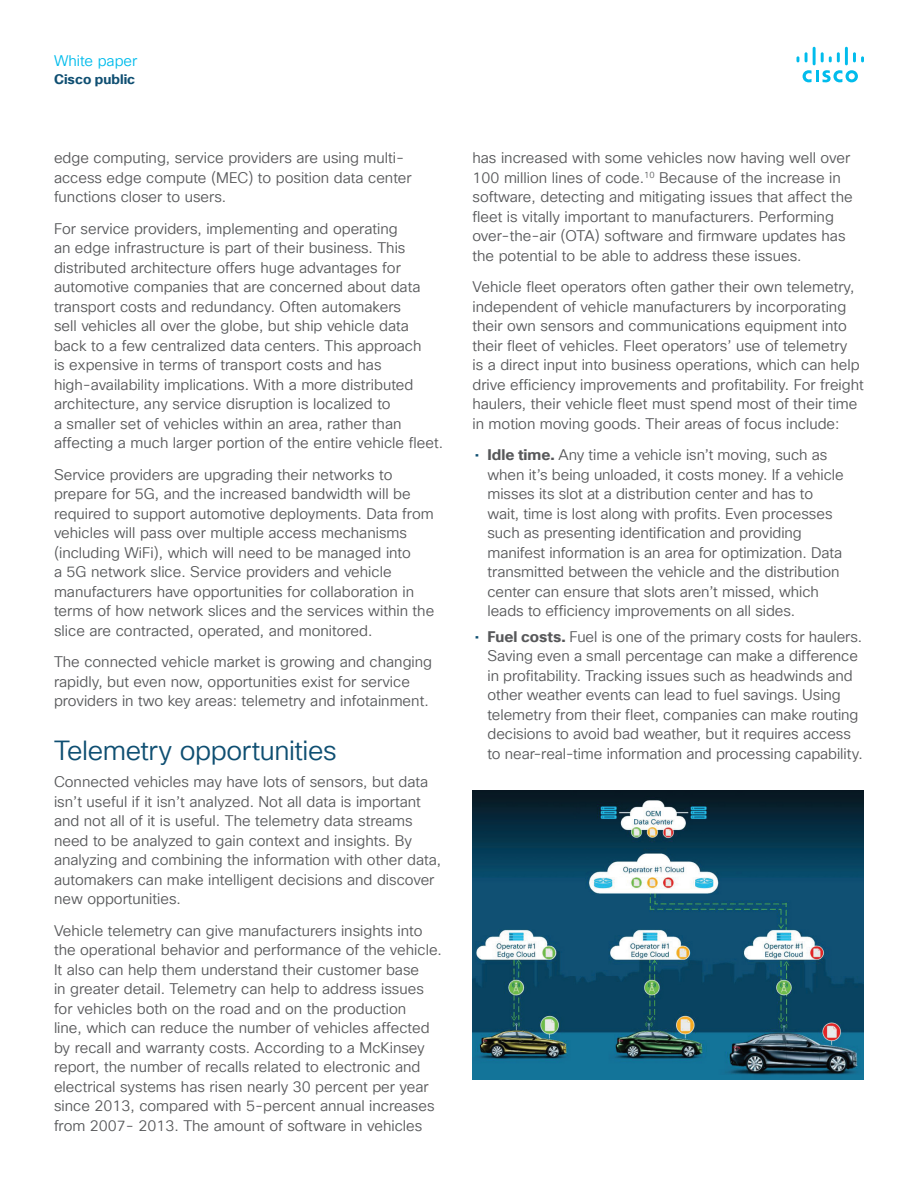
<style>
.page{position:relative;width:918px;height:1188px;background:#fff}
.page>*{position:absolute;margin:0;border:0;box-sizing:border-box;transform-origin:0 0}
.t1{font:27px "Cisco Sans TT Light";letter-spacing:-.015em;color:#0f4f72}
.t2{font:15px/19.5px "Cisco Sans TT Light";color:#57585a}
.t3{font:15px "Cisco Sans TT Light";color:#01bcec}
.t4{font:700 13.5px "Cisco Sans TT";color:#0f4f72}
.s1{font-family:"Cisco Sans TT";color:#0f4f72}
.s2{font-family:"Cisco Sans TT";font-weight:700}
</style>
<div class="page">
<svg style="left:803px;top:70px;width:55px;height:12px"></svg>
<svg style="left:797px;top:56px;width:2px;height:6px"></svg>
<svg style="left:805px;top:52px;width:3px;height:10px"></svg>
<hr style="left:813px;top:47px;width:3px;height:18px;background:#01bcec">
<svg style="left:821px;top:52px;width:19px;height:10px"></svg>
<hr style="left:845px;top:47px;width:3px;height:18px;background:#01bcec">
<svg style="left:853px;top:52px;width:11px;height:10px"></svg>
<img style="left:472px;top:791px;width:392px;height:289px">
<p class="t3" style="left:54px;top:51px;width:85px">White paper</p>
<p class="t4" style="left:54px;top:70px;width:83px">Cisco public</p>
<p class="t2" style="left:54px;top:149px;width:359px">edge computing, service providers are using multi&shy;access edge compute (MEC) to position data center functions closer to users.</p>
<p class="t2" style="left:54px;top:219px;width:391px">For service providers, implementing and operating<br>an edge infrastructure is part of their business. This distributed architecture offers huge advantages for automotive companies that are concerned about data transport costs and redundancy. Often automakers<br>sell vehicles all over the globe, but ship vehicle data back to a few centralized data centers. This approach<br>is expensive in terms of transport costs and has high-availability implications. With a more distributed architecture, any service disruption is localized to<br>a smaller set of vehicles within an area, rather than affecting a much larger portion of the entire vehicle fleet.</p>
<p class="t2" style="left:54px;top:465px;width:382px">Service providers are upgrading their networks to prepare for 5G, and the increased bandwidth will be required to support automotive deployments. Data from vehicles will pass over multiple access mechanisms (including WiFi), which will need to be managed into<br>a 5G network slice. Service providers and vehicle manufacturers have opportunities for collaboration in terms of how network slices and the services within the slice are contracted, operated, and monitored.</p>
<p class="t2" style="left:54px;top:653px;width:380px">The connected vehicle market is growing and changing rapidly, but even now, opportunities exist for service providers in two key areas: telemetry and infotainment.</p>
<h1 class="t1" style="left:54px;top:733px;width:284px">Telemetry opportunities</h1>
<p class="t2" style="left:54px;top:773px;width:389px">Connected vehicles may have lots of sensors, but data isn’t useful if it isn’t analyzed. Not all data is important and not all of it is useful. The telemetry data streams need to be analyzed to gain context and insights. By analyzing and combining the information with other data, automakers can make intelligent decisions and discover new opportunities.</p>
<p class="t2" style="left:54px;top:921px;width:390px">Vehicle telemetry can give manufacturers insights into the operational behavior and performance of the vehicle.<br>It also can help them understand their customer base<br>in greater detail. Telemetry can help to address issues for vehicles both on the road and on the production<br>line, which can reduce the number of vehicles affected by recall and warranty costs. According to a McKinsey report, the number of recalls related to electronic and electrical systems has risen nearly 30 percent per year since 2013, compared with 5-percent annual increases from 2007- 2013. The amount of software in vehicles</p>
<p class="t2" style="left:472px;top:149px;width:382px">has increased with some vehicles now having well over 100 million lines of code.<sup>10</sup> Because of the increase in software, detecting and mitigating issues that affect the fleet is vitally important to manufacturers. Performing over-the-air (OTA) software and firmware updates has the potential to be able to address these issues.</p>
<p class="t2" style="left:473px;top:278px;width:393px">Vehicle fleet operators often gather their own telemetry, independent of vehicle manufacturers by incorporating their own sensors and communications equipment into their fleet of vehicles. Fleet operators’ use of telemetry<br>is a direct input into business operations, which can help drive efficiency improvements and profitability. For freight haulers, their vehicle fleet must spend most of their time in motion moving goods. Their areas of focus include:</p>
<p class="t2" style="left:488px;top:446px;width:358px;text-indent:-13px"><span class="s1">•</span> <span class="s2">Idle time.</span> Any time a vehicle isn’t moving, such as when it’s being unloaded, it costs money. If a vehicle misses its slot at a distribution center and has to wait, time is lost along with profits. Even processes such as presenting identification and providing manifest information is an area for optimization. Data transmitted between the vehicle and the distribution center can ensure that slots aren’t missed, which leads to efficiency improvements on all sides.</p>
<p class="t2" style="left:488px;top:627px;width:377px;text-indent:-13px"><span class="s1">•</span> <span class="s2">Fuel costs.</span> Fuel is one of the primary costs for haulers.<br>Saving even a small percentage can make a difference in profitability. Tracking issues such as headwinds and other weather events can lead to fuel savings. Using telemetry from their fleet, companies can make routing decisions to avoid bad weather, but it requires access to near-real-time information and processing capability.</p>
</div>
